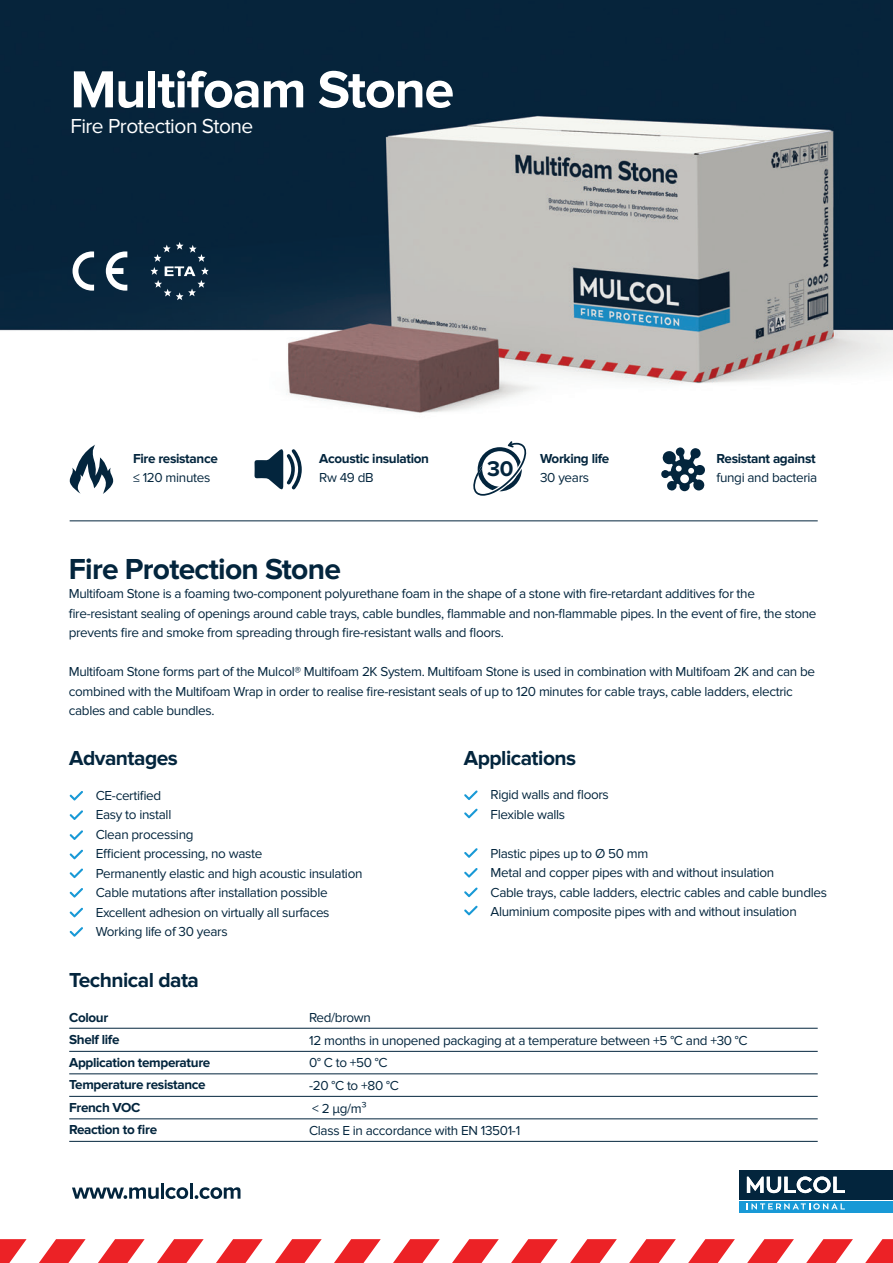
<style>
.page{position:relative;width:893px;height:1263px;background:#fff}
.page>*{position:absolute;margin:0;border:0;box-sizing:border-box;transform-origin:0 0}
.t1{font:700 54px "Proxima Nova";letter-spacing:-.025em;color:#fff}
.t2{font:700 30px "Proxima Nova";letter-spacing:-.025em;color:#03253d}
.t3{font:700 21px "Proxima Nova";letter-spacing:-.025em;color:#03253d}
.t4{font:21px "Proxima Nova";letter-spacing:-.025em;color:#fff}
.t5{font:13.5px/19.5px "Proxima Nova";letter-spacing:-.025em;color:#03253d}
.t6{font:700 13.5px/22.5px "Proxima Nova";letter-spacing:-.025em;color:#03253d}
.s1{font-weight:400}
</style>
<div class="page">
<img style="left:0;top:0;width:893px;height:1213px">
<svg style="left:73px;top:251px;width:54px;height:40px"></svg>
<svg style="left:151px;top:242px;width:58px;height:58px;background:#264055"></svg>
<div style="left:740px;top:1170px;width:153px;height:29px;background:#03253d"></div>
<div style="left:740px;top:1201px;width:153px;height:11px;background:#1899d6"></div>
<svg style="left:747px;top:1176px;width:98px;height:17px"></svg>
<svg style="left:747px;top:1203px;width:98px;height:6px"></svg>
<svg style="left:0;top:1239px;width:893px;height:24px"></svg>
<svg style="left:72px;top:1187px;width:87px;height:12px"></svg>
<hr style="left:161px;top:1183px;width:3px;height:16px;background:#03253d">
<svg style="left:166px;top:1187px;width:22px;height:12px"></svg>
<hr style="left:190px;top:1183px;width:3px;height:16px;background:#03253d">
<svg style="left:195px;top:1187px;width:45px;height:12px"></svg>
<hr style="left:70px;top:521px;width:748px;height:1px;background:#03253d">
<hr style="left:69px;top:1028px;width:749px;height:1px;background:#03253d">
<hr style="left:69px;top:1051px;width:749px;height:1px;background:#03253d">
<hr style="left:69px;top:1073px;width:749px;height:1px;background:#03253d">
<hr style="left:69px;top:1096px;width:749px;height:1px;background:#03253d">
<hr style="left:69px;top:1118px;width:749px;height:1px;background:#03253d">
<hr style="left:69px;top:1141px;width:749px;height:1px;background:#03253d">
<svg style="left:464px;top:790px;width:14px;height:10px"></svg>
<svg style="left:464px;top:808px;width:14px;height:10px"></svg>
<svg style="left:464px;top:848px;width:14px;height:10px"></svg>
<svg style="left:464px;top:868px;width:14px;height:9px"></svg>
<svg style="left:464px;top:887px;width:14px;height:10px"></svg>
<svg style="left:464px;top:906px;width:14px;height:9px"></svg>
<svg style="left:70px;top:791px;width:13px;height:9px"></svg>
<svg style="left:70px;top:810px;width:13px;height:10px"></svg>
<svg style="left:70px;top:830px;width:13px;height:10px"></svg>
<svg style="left:70px;top:850px;width:13px;height:9px"></svg>
<svg style="left:70px;top:868px;width:13px;height:10px"></svg>
<svg style="left:70px;top:888px;width:13px;height:9px"></svg>
<svg style="left:70px;top:908px;width:13px;height:9px"></svg>
<svg style="left:70px;top:927px;width:13px;height:10px"></svg>
<svg style="left:70px;top:445px;width:43px;height:49px"></svg>
<svg style="left:254px;top:449px;width:48px;height:41px"></svg>
<svg style="left:472px;top:441px;width:55px;height:55px"></svg>
<svg style="left:661px;top:447px;width:45px;height:44px"></svg>
<h1 class="t1" style="left:70px;top:58px;width:385px">Multifoam Stone</h1>
<h3 class="t4" style="left:70px;top:114px;width:185px">Fire Protection Stone</h3>
<p class="t6" style="left:133px;top:447px;width:86px">Fire resistance</p>
<p class="t5" style="left:133px;top:468px;width:79px">≤ 120 minutes</p>
<p class="t6" style="left:319px;top:447px;width:111px">Acoustic insulation</p>
<p class="t5" style="left:319px;top:468px;width:56px">Rw 49 dB</p>
<p class="t6" style="left:487px;top:449px;width:124px;line-height:19.5px;text-indent:53px">Working life<br><sup>30</sup> <span class="s1">30 years</span></p>
<p class="t6" style="left:717px;top:447px;width:101px">Resistant against</p>
<p class="t5" style="left:717px;top:468px;width:102px">fungi and bacteria</p>
<h2 class="t2" style="left:69px;top:551px;width:274px">Fire Protection Stone</h2>
<p class="t5" style="left:69px;top:584px;width:749px">Multifoam Stone is a foaming two-component polyurethane foam in the shape of a stone with fire-retardant additives for the fire-resistant sealing of openings around cable trays, cable bundles, flammable and non-flammable pipes. In the event of fire, the stone prevents fire and smoke from spreading through fire-resistant walls and floors.</p>
<p class="t5" style="left:69px;top:662px;width:748px">Multifoam Stone forms part of the Mulcol® Multifoam 2K System. Multifoam Stone is used in combination with Multifoam 2K and can be combined with the Multifoam Wrap in order to realise fire-resistant seals of up to 120 minutes for cable trays, cable ladders, electric cables and cable bundles.</p>
<h3 class="t3" style="left:69px;top:746px;width:110px">Advantages</h3>
<p class="t5" style="left:96px;top:786px;width:268px">CE-certified<br>Easy to install<br>Clean processing<br>Efficient processing, no waste<br>Permanently elastic and high acoustic insulation<br>Cable mutations after installation possible<br>Excellent adhesion on virtually all surfaces<br>Working life of 30 years</p>
<h3 class="t3" style="left:464px;top:746px;width:114px">Applications</h3>
<p class="t5" style="left:491px;top:785px;width:120px">Rigid walls and floors<br>Flexible walls</p>
<p class="t5" style="left:491px;top:844px;width:338px">Plastic pipes up to Ø 50 mm<br>Metal and copper pipes with and without insulation<br>Cable trays, cable ladders, electric cables and cable bundles Aluminium composite pipes with and without insulation</p>
<h3 class="t3" style="left:69px;top:968px;width:131px">Technical data</h3>
<p class="t6" style="left:69px;top:1006px;width:143px">Colour<br>Shelf life<br>Application temperature<br>Temperature resistance<br>French VOC<br>Reaction to fire</p>
<p class="t5" style="left:309px;top:1007px;width:440px;line-height:22.5px">Red/brown<br>12 months in unopened packaging at a temperature between +5 °C and +30 °C<br>0° C to +50 °C<br>-20 °C to +80 °C<br>&lt; 2 µg/m³<br>Class E in accordance with EN 13501-1</p>
</div>
